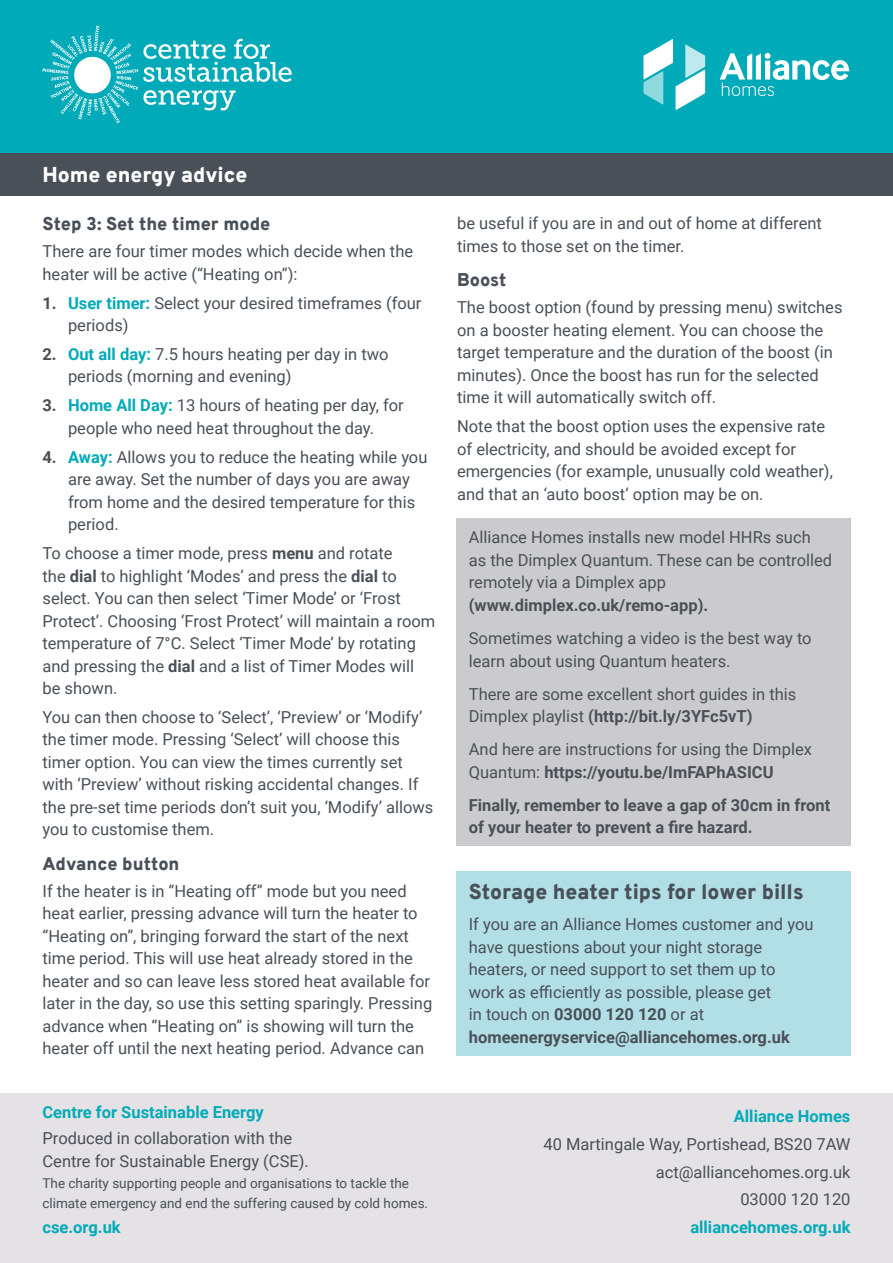
<style>
.page{position:relative;width:893px;height:1263px;background:#fff}
.page>*{position:absolute;margin:0;border:0;box-sizing:border-box;transform-origin:0 0}
.Title1{font:900 21px "Overpass";color:#495058}
.front_page_white_tex{font:900 21px "Overpass";color:#fff}
.Title2{font:900 18px "Overpass";color:#495058}
.body_text{font:16.5px/22.5px "Roboto";color:#495058}
.indent_body{font:16.5px/22.5px "Roboto";color:#495058}
.body_text-2{font:700 16.5px/22.5px "Roboto";color:#495058}
.body_text-3{font:700 16.5px "Roboto";color:#00aab8}
.body_text-4{font:13.5px/19px "Roboto";color:#495058}
.s1{font-weight:700}
.s2{font-weight:700;color:#00aab8}
</style>
<div class="page">
<div style="left:0;top:0;width:893px;height:154px;background:#00aab8"></div>
<svg style="left:643px;top:39px;width:62px;height:71px"></svg>
<svg style="left:720px;top:53px;width:129px;height:43px"></svg>
<div style="left:456px;top:518px;width:394px;height:328px;background:#cbcbcd"></div>
<div style="left:0;top:153px;width:893px;height:43px;background:#495058"></div>
<svg style="left:43px;top:26px;width:249px;height:98px"></svg>
<div style="left:456px;top:871px;width:394px;height:184px;background:#b2dee5"></div>
<div style="left:0;top:1094px;width:893px;height:169px;background:#e4e2e5"></div>
<p class="front_page_white_tex" style="left:43px;top:160px;width:206px">Home energy advice</p>
<p class="Title2" style="left:43px;top:211px;width:229px">Step 3: Set the timer mode</p>
<p class="body_text" style="left:43px;top:239px;width:372px">There are four timer modes which decide when the heater will be active (“Heating on”):</p>
<p class="indent_body" style="left:68px;top:291px;width:355px;text-indent:-26px"><span class="s1">1.</span> <span class="s2">User timer:</span> Select your desired timeframes (four periods)</p>
<p class="indent_body" style="left:68px;top:342px;width:322px;text-indent:-26px"><span class="s1">2.</span> <span class="s2">Out all day:</span> 7.5 hours heating per day in two periods (morning and evening)</p>
<p class="indent_body" style="left:43px;top:394px;width:363px;text-align:center"><span class="s1">3.</span> <span class="s2">Home All Day:</span> 13 hours of heating per day, for people who need heat throughout the day.</p>
<p class="indent_body" style="left:68px;top:445px;width:361px;text-indent:-26px"><span class="s1">4.</span> <span class="s2">Away:</span> Allows you to reduce the heating while you are away. Set the number of days you are away from home and the desired temperature for this period.</p>
<p class="body_text" style="left:43px;top:541px;width:394px">To choose a timer mode, press <span class="s1">menu</span> and rotate<br>the <span class="s1">dial</span> to highlight ‘Modes’ and press the <span class="s1">dial</span> to select. You can then select ‘Timer Mode’ or ‘Frost Protect’. Choosing ‘Frost Protect’ will maintain a room temperature of 7°C. Select ‘Timer Mode’ by rotating and pressing the <span class="s1">dial</span> and a list of Timer Modes will be shown.</p>
<p class="body_text" style="left:43px;top:705px;width:392px">You can then choose to ‘Select’, ‘Preview’ or ‘Modify’ the timer mode. Pressing ‘Select’ will choose this timer option. You can view the times currently set with ‘Preview’ without risking accidental changes. If the pre-set time periods don’t suit you, ‘Modify’ allows you to customise them.</p>
<p class="Title2" style="left:43px;top:851px;width:139px">Advance button</p>
<p class="body_text" style="left:43px;top:879px;width:391px">If the heater is in “Heating off” mode but you need heat earlier, pressing advance will turn the heater to “Heating on”, bringing forward the start of the next time period. This will use heat already stored in the heater and so can leave less stored heat available for later in the day, so use this setting sparingly. Pressing advance when “Heating on” is showing will turn the heater off until the next heating period. Advance can</p>
<p class="body_text-3" style="left:43px;top:1100px;width:223px">Centre for Sustainable Energy</p>
<p class="body_text" style="left:43px;top:1125px;width:268px;line-height:23.5px">Produced in collaboration with the<br>Centre for Sustainable Energy (CSE).</p>
<p class="body_text-4" style="left:43px;top:1173px;width:387px">The charity supporting people and organisations to tackle the climate emergency and end the suffering caused by cold homes.</p>
<p class="body_text-3" style="left:43px;top:1216px;width:80px">cse.org.uk</p>
<p class="body_text" style="left:457px;top:211px;width:366px">be useful if you are in and out of home at different times to those set on the timer.</p>
<p class="Title2" style="left:457px;top:267px;width:51px">Boost</p>
<p class="body_text" style="left:457px;top:295px;width:387px">The boost option (found by pressing menu) switches on a booster heating element. You can choose the target temperature and the duration of the boost (in minutes). Once the boost has run for the selected time it will automatically switch off.</p>
<p class="body_text" style="left:457px;top:414px;width:377px">Note that the boost option uses the expensive rate of electricity, and should be avoided except for emergencies (for example, unusually cold weather), and that an ‘auto boost’ option may be on.</p>
<p class="body_text" style="left:469px;top:526px;width:365px">Alliance Homes installs new model HHRs such as the Dimplex Quantum. These can be controlled remotely via a Dimplex app <span class="s1">(www.dimplex.co.uk/remo-app).</span></p>
<p class="body_text" style="left:469px;top:626px;width:344px">Sometimes watching a video is the best way to learn about using Quantum heaters.</p>
<p class="body_text" style="left:469px;top:682px;width:329px">There are some excellent short guides in this<br>Dimplex playlist <span class="s1">(http://bit.ly/3YFc5vT)</span></p>
<p class="body_text" style="left:469px;top:738px;width:345px">And here are instructions for using the Dimplex<br>Quantum: <span class="s1">https://youtu.be/ImFAPhASICU</span></p>
<p class="body_text-2" style="left:469px;top:793px;width:363px">Finally, remember to leave a gap of 30cm in front of your heater to prevent a fire hazard.</p>
<p class="Title1" style="left:469px;top:877px;width:336px">Storage heater tips for lower bills</p>
<p class="body_text" style="left:469px;top:912px;width:346px">If you are an Alliance Homes customer and you have questions about your night storage heaters, or need support to set them up to work as efficiently as possible, please get<br>in touch on <span class="s1">03000 120 120</span> or at <span class="s1">homeenergyservice@alliancehomes.org.uk</span></p>
<p class="body_text-3" style="left:734px;top:1105px;width:118px">Alliance Homes</p>
<p class="body_text" style="left:544px;top:1132px;width:308px">40 Martingale Way, Portishead, BS20 7AW</p>
<p class="body_text" style="left:656px;top:1160px;width:196px">act@alliancehomes.org.uk</p>
<p class="body_text" style="left:740px;top:1188px;width:112px">03000 120 120</p>
<p class="body_text-3" style="left:690px;top:1216px;width:162px">alliancehomes.org.uk</p>
</div>
